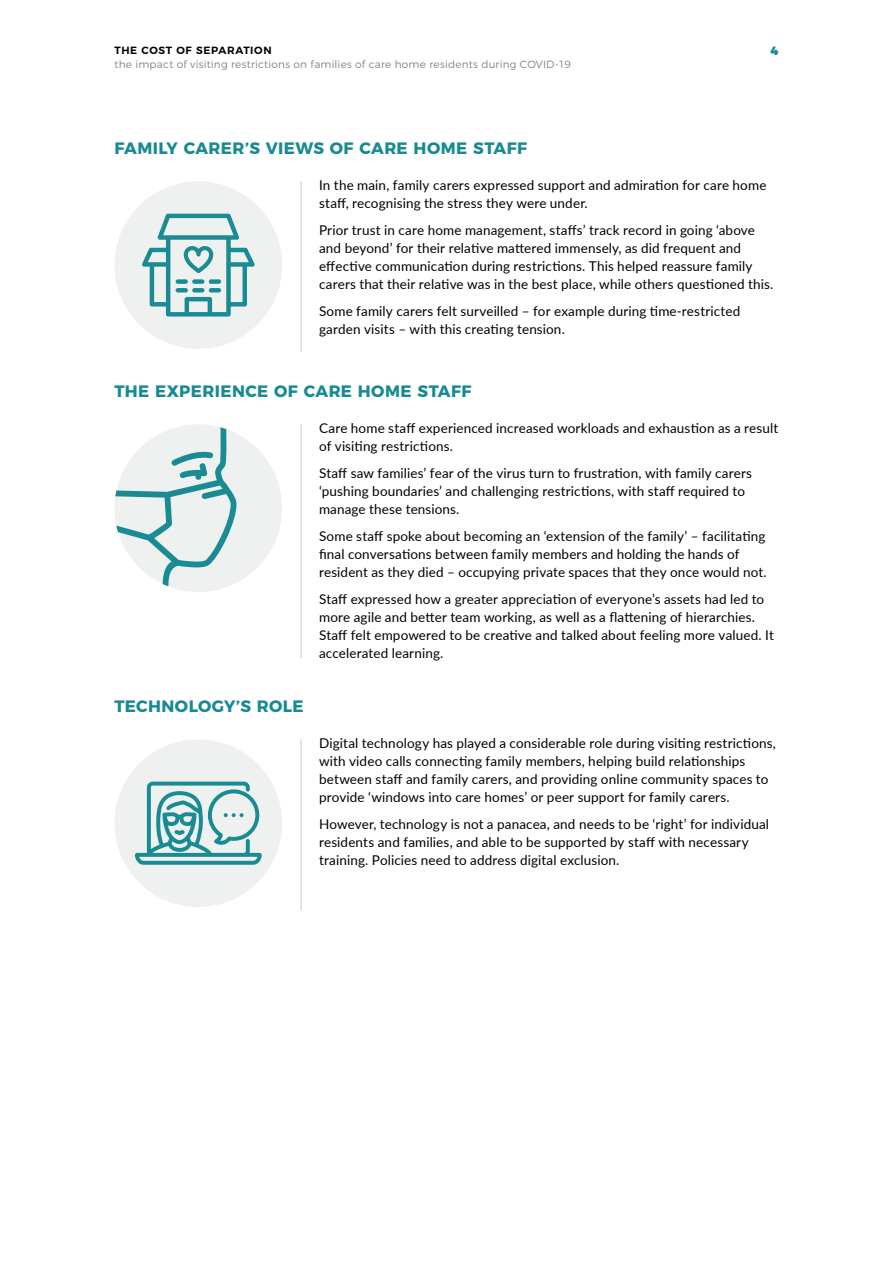
<style>
.page{position:relative;width:893px;height:1263px;background:#fff}
.page>*{position:absolute;margin:0;border:0;box-sizing:border-box;transform-origin:0 0}
.t1{font:700 16.5px "Montserrat";letter-spacing:.025em;color:#178a93}
.t2{font:13.5px/18px "Lato";letter-spacing:.01em;color:#000}
.t3{font:900 12px "Montserrat";color:#178a93}
.t4{font:300 10.5px "Montserrat";letter-spacing:.02em;color:#808285}
.t5{font:600 10.5px "Montserrat";letter-spacing:.065em;color:#000}
</style>
<div class="page">
<div style="left:114px;top:181px;width:168px;height:168px;background:#eff0f0;border-radius:50%"></div>
<svg style="left:142px;top:214px;width:113px;height:103px"></svg>
<hr style="left:301px;top:181px;width:1px;height:171px;background:#c8cbc7">
<div style="left:114px;top:424px;width:168px;height:168px;background:#eff0f0;border-radius:50%"></div>
<svg style="left:114px;top:424px;width:123px;height:163px"></svg>
<hr style="left:301px;top:424px;width:1px;height:234px;background:#c8cbc7">
<div style="left:114px;top:739px;width:168px;height:168px;background:#eff0f0;border-radius:50%"></div>
<svg style="left:135px;top:782px;width:127px;height:83px"></svg>
<hr style="left:301px;top:739px;width:1px;height:171px;background:#c8cbc7">
<p class="t5" style="left:114px;top:41px;width:159px">THE COST OF SEPARATION</p>
<p class="t4" style="left:114px;top:56px;width:458px">the impact of visiting restrictions on families of care home residents during COVID-19</p>
<p class="t3" style="left:770px;top:41px;width:9px">4</p>
<p class="t1" style="left:114px;top:135px;width:414px">FAMILY CARER’S VIEWS OF CARE HOME STAFF</p>
<p class="t2" style="left:319px;top:176px;width:449px">In the main, family carers expressed support and admiration for care home staff, recognising the stress they were under.</p>
<p class="t2" style="left:319px;top:221px;width:456px">Prior trust in care home management, staffs’ track record in going ‘above and beyond’ for their relative mattered immensely, as did frequent and effective communication during restrictions. This helped reassure family carers that their relative was in the best place, while others questioned this.</p>
<p class="t2" style="left:319px;top:302px;width:423px">Some family carers felt surveilled – for example during time-restricted garden visits – with this creating tension.</p>
<p class="t1" style="left:114px;top:378px;width:359px">THE EXPERIENCE OF CARE HOME STAFF</p>
<p class="t2" style="left:319px;top:419px;width:461px">Care home staff experienced increased workloads and exhaustion as a result of visiting restrictions.</p>
<p class="t2" style="left:319px;top:464px;width:435px">Staff saw families’ fear of the virus turn to frustration, with family carers ‘pushing boundaries’ and challenging restrictions, with staff required to manage these tensions.</p>
<p class="t2" style="left:319px;top:527px;width:449px">Some staff spoke about becoming an ‘extension of the family’ – facilitating final conversations between family members and holding the hands of resident as they died – occupying private spaces that they once would not.</p>
<p class="t2" style="left:319px;top:590px;width:456px">Staff expressed how a greater appreciation of everyone’s assets had led to more agile and better team working, as well as a flattening of hierarchies.<br>Staff felt empowered to be creative and talked about feeling more valued. It accelerated learning.</p>
<p class="t1" style="left:114px;top:693px;width:191px">TECHNOLOGY’S ROLE</p>
<p class="t2" style="left:319px;top:734px;width:458px">Digital technology has played a considerable role during visiting restrictions, with video calls connecting family members, helping build relationships between staff and family carers, and providing online community spaces to provide ‘windows into care homes’ or peer support for family carers.</p>
<p class="t2" style="left:319px;top:815px;width:451px">However, technology is not a panacea, and needs to be ‘right’ for individual residents and families, and able to be supported by staff with necessary training. Policies need to address digital exclusion.</p>
</div>
